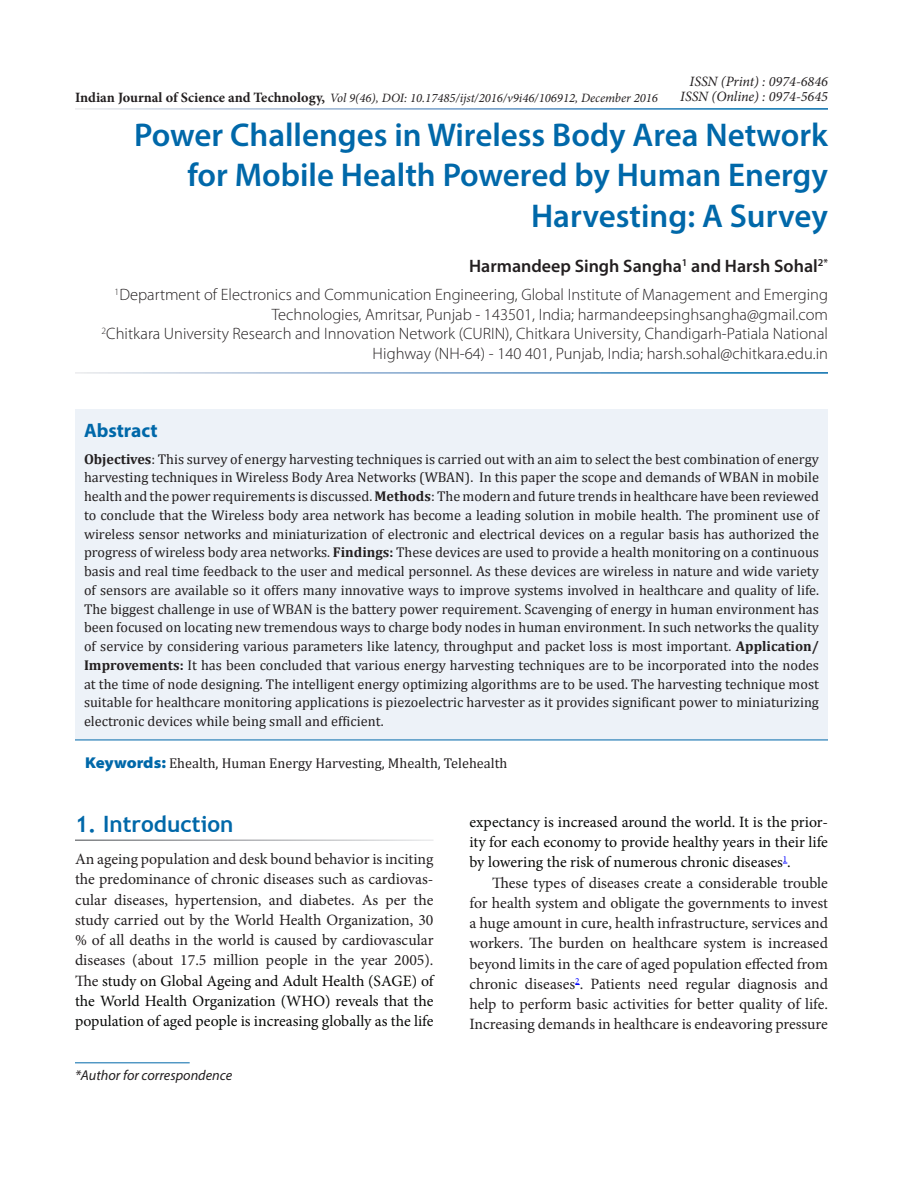
<style>
.page{position:relative;width:918px;height:1188px;background:#fff}
.page>*{position:absolute;margin:0;border:0;box-sizing:border-box;transform-origin:0 0}
.AT{font:600 33px/40.5px "Myriad Pro";color:#0068a9;text-align:right}
.t1{font:700 22.5px "Trebuchet MS";color:#0068a9}
.Abs_Head{font:700 19.5px "Myriad Pro";color:#0068a9}
.Author{font:600 18px "Myriad Pro";color:#231f20}
.Affiliation{font:300 16.5px/19.5px "Myriad Pro";color:#231f20;text-align:right}
.Affiliation_Last{font:300 16.5px/19.5px "Myriad Pro";color:#231f20;text-align:right}
.Text{font:15.75px/20.2px "Minion Pro";color:#231f20;text-align:justify}
.Text_Ind{font:15.75px/20.2px "Minion Pro";letter-spacing:-.005em;color:#231f20;text-align:justify}
.Text-2{font:15.75px/20.2px "Minion Pro";color:#080907;text-align:justify}
.Abs_Text1{font:14.25px/18.8px "Cambria";color:#231f20;text-align:justify}
.Keyword{font:14.25px "Cambria";color:#231f20}
.t2{font:italic 14.25px "Minion Pro";color:#231f20}
.Footnote1{font:italic 14.25px "Myriad Pro";color:#231f20}
.t3{font:italic 12.75px "Minion Pro";color:#231f20}
.s1{font-weight:700;font-style:normal;font-size:14.25px}
.s2{font-weight:700}
.s3{font-family:"Myriad Pro";font-weight:900;font-stretch:semi-expanded;font-size:15.75px;color:#0068a9}
.s4{color:#080907}
</style>
<div class="page">
<hr style="left:75px;top:1062px;width:115px;height:1px;background:#0068a9">
<div style="left:75px;top:409px;width:753px;height:331px;background:#edf2f8"></div>
<hr style="left:75px;top:740px;width:753px;height:1px;background:#0068a9">
<p class="t2" style="left:690px;top:72px;width:140px">ISSN (Print) : 0974-6846</p>
<p class="t2" style="left:680px;top:87px;width:149px">ISSN (Online) : 0974-5645</p>
<p class="AT" style="left:134px;top:113px;width:695px">Power Challenges in Wireless Body Area Network for Mobile Health Powered by Human Energy<br>Harvesting: A Survey</p>
<p class="Author" style="left:469px;top:254px;width:360px">Harmandeep Singh Sangha<sup>1</sup> and Harsh Sohal<sup>2*</sup></p>
<p class="Affiliation" style="left:115px;top:285px;width:715px"><sup>1</sup>Department of Electronics and Communication Engineering, Global Institute of Management and Emerging<br>Technologies, Amritsar, Punjab - 143501, India; harmandeepsinghsangha@gmail.com</p>
<p class="Affiliation_Last" style="left:102px;top:324px;width:728px"><sup>2</sup>Chitkara University Research and Innovation Network (CURIN), Chitkara University, Chandigarh-Patiala National<br>Highway (NH-64) - 140 401, Punjab, India; harsh.sohal@chitkara.edu.in</p>
<p class="t3" style="left:75px;top:90px;width:585px"><span class="s1">Indian Journal of Science and Technology,</span> Vol 9(46), DOI: 10.17485/ijst/2016/v9i46/106912, December 2016</p>
<p class="Abs_Head" style="left:84px;top:418px;width:75px">Abstract</p>
<p class="Abs_Text1" style="left:84px;top:449px;width:737px"><span class="s2">Objectives</span>: This survey of energy harvesting techniques is carried out with an aim to select the best combination of energy harvesting techniques in Wireless Body Area Networks (WBAN). In this paper the scope and demands of WBAN in mobile health and the power requirements is discussed. <span class="s2">Methods</span>: The modern and future trends in healthcare have been reviewed to conclude that the Wireless body area network has become a leading solution in mobile health. The prominent use of wireless sensor networks and miniaturization of electronic and electrical devices on a regular basis has authorized the progress of wireless body area networks. <span class="s2">Findings:</span> These devices are used to provide a health monitoring on a continuous basis and real time feedback to the user and medical personnel. As these devices are wireless in nature and wide variety of sensors are available so it offers many innovative ways to improve systems involved in healthcare and quality of life.<br>The biggest challenge in use of WBAN is the battery power requirement. Scavenging of energy in human environment has been focused on locating new tremendous ways to charge body nodes in human environment. In such networks the quality of service by considering various parameters like latency, throughput and packet loss is most important. <span class="s2">Application/ Improvements:</span> It has been concluded that various energy harvesting techniques are to be incorporated into the nodes at the time of node designing. The intelligent energy optimizing algorithms are to be used. The harvesting technique most suitable for healthcare monitoring applications is piezoelectric harvester as it provides significant power to miniaturizing electronic devices while being small and efficient.</p>
<p class="Keyword" style="left:85px;top:755px;width:424px"><span class="s3">Keywords:</span> Ehealth, Human Energy Harvesting, Mhealth, Telehealth</p>
<h1 class="t1" style="left:75px;top:810px;width:160px">1. Introduction</h1>
<p class="Text" style="left:75px;top:849px;width:360px">An ageing population and desk bound behavior is inciting the predominance of chronic diseases such as cardiovas&shy;cular diseases, hypertension, and diabetes. As per the study carried out by the World Health Organization, 30 % of all deaths in the world is caused by cardiovascular diseases (about 17.5 million people in the year 2005).<br>The <span class="s4">study on Global Ageing and Adult Health (SAGE) of the World Health Organization (WHO) reveals that the population of aged people is increasing globally as the life</span></p>
<p class="Footnote1" style="left:75px;top:1066px;width:159px">*Author for correspondence</p>
<p class="Text-2" style="left:470px;top:812px;width:360px">expectancy is increased around the world. It is the prior&shy;ity for each economy to provide healthy years in their life by lowering the risk of numerous chronic diseases<sup>1</sup>.</p>
<p class="Text_Ind" style="left:470px;top:873px;width:360px;text-indent:22px">These types of diseases create a considerable trouble for health system and obligate the governments to invest a huge amount in cure, health infrastructure, services and workers. The burden on healthcare system is increased beyond limits in the care of aged population effected from chronic diseases<sup>2</sup>. Patients need regular diagnosis and help to perform basic activities for better quality of life.<br>Increasing demands in healthcare is endeavoring pressure</p>
</div>
